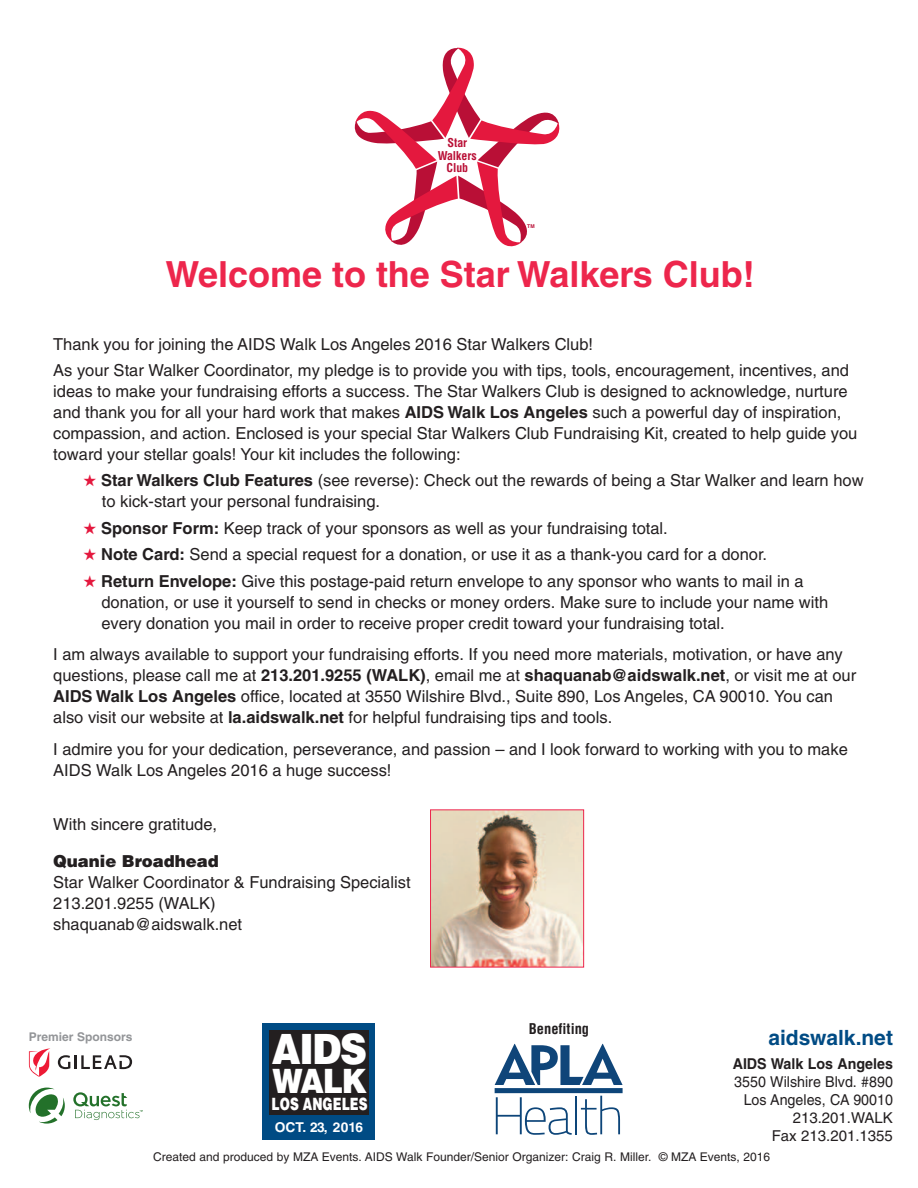
<style>
.page{position:relative;width:918px;height:1188px;background:#fff}
.page>*{position:absolute;margin:0;border:0;box-sizing:border-box;transform-origin:0 0}
.t1{font:900 41.7px "Helvetica";color:#fff;scale:.89 1}
.t2{font:700 36px "Helvetica";color:#ed264c}
.t3{font:900 33.6px "Helvetica";color:#fff;scale:.9 1}
.t4{font:700 21px "Helvetica";color:#004b84}
.t5{font:900 16.95px "Helvetica";color:#fff;scale:.72 1}
.t6{font:16.5px/21px "Helvetica";color:#231f20}
.t7{font:900 16.5px "Helvetica";color:#231f20}
.t8{font:15px/18px "Helvetica";color:#231f20;text-align:right;scale:.95 1}
.t9{font:700 15px "Helvetica";color:#231f20;scale:.95 1}
.t10{font:700 condensed 14.55px "Helvetica";color:#231f20}
.t11{font:700 13.5px "Helvetica";color:#fff}
.t12{font:12px "Helvetica";color:#231f20}
.t13{font:700 12px "Helvetica";color:#939598}
.t14{font:700 condensed 11.85px/12.6px "Helvetica";color:#b90f36;text-align:center}
.t15{font:700 5.25px "Helvetica";color:#b90f36}
.s1{font-weight:700}
.s2{color:#e4183e}
</style>
<div class="page">
<svg style="left:355px;top:48px;width:204px;height:198px"></svg>
<img style="left:432px;top:811px;width:150px;height:155px">
<div style="left:430px;top:809px;width:154px;height:159px;border:1px solid #ed264c"></div>
<svg style="left:495px;top:1044px;width:128px;height:91px"></svg>
<svg style="left:29px;top:1088px;width:114px;height:36px"></svg>
<svg style="left:58px;top:1055px;width:12px;height:14px"></svg>
<hr style="left:74px;top:1055px;width:3px;height:14px;background:#231f20">
<svg style="left:81px;top:1055px;width:51px;height:14px"></svg>
<svg style="left:29px;top:1048px;width:21px;height:29px"></svg>
<div style="left:263px;top:1023px;width:112px;height:117px;background:#004b84"></div>
<div style="left:269px;top:1030px;width:100px;height:85px;background:#231f20"></div>
<p class="t14" style="left:438px;top:136px;width:40px">Star<br>Walkers<br>Club</p>
<p class="t15" style="left:527px;top:224px;width:9px">TM</p>
<h2 class="t2" style="left:166px;top:261px;width:591px">Welcome to the Star Walkers Club!</h2>
<p class="t6" style="left:53px;top:332px;width:797px;line-height:26.4px">Thank you for joining the AIDS Walk Los Angeles 2016 Star Walkers Club!<br>As your Star Walker Coordinator, my pledge is to provide you with tips, tools, encouragement, incentives, and</p>
<p class="t6" style="left:53px;top:382px;width:806px">ideas to make your fundraising efforts a success. The Star Walkers Club is designed to acknowledge, nurture and thank you for all your hard work that makes <span class="s1">AIDS Walk Los Angeles</span> such a powerful day of inspiration, compassion, and action. Enclosed is your special Star Walkers Club Fundraising Kit, created to help guide you toward your stellar goals! Your kit includes the following:</p>
<p class="t6" style="left:102px;top:472px;width:763px;text-indent:-19px"><span class="s2">★</span> <span class="s1">Star Walkers Club Features</span> (see reverse): Check out the rewards of being a Star Walker and learn how to kick-start your personal fundraising.</p>
<p class="t6" style="left:83px;top:519px;width:586px"><span class="s2">★</span> <span class="s1">Sponsor Form:</span> Keep track of your sponsors as well as your fundraising total.</p>
<p class="t6" style="left:83px;top:545px;width:686px"><span class="s2">★</span> <span class="s1">Note Card:</span> Send a special request for a donation, or use it as a thank-you card for a donor.</p>
<p class="t6" style="left:101px;top:572px;width:728px;text-indent:-18px"><span class="s2">★</span> <span class="s1">Return Envelope:</span> Give this postage-paid return envelope to any sponsor who wants to mail in a donation, or use it yourself to send in checks or money orders. Make sure to include your name with every donation you mail in order to receive proper credit toward your fundraising total.</p>
<p class="t6" style="left:53px;top:646px;width:804px">I am always available to support your fundraising efforts. If you need more materials, motivation, or have any questions, please call me at <span class="s1">213.201.9255 (WALK)</span>, email me at <span class="s1">shaquanab@aidswalk.net</span>, or visit me at our <span class="s1">AIDS Walk Los Angeles</span> office, located at 3550 Wilshire Blvd., Suite 890, Los Angeles, CA 90010. You can also visit our website at <span class="s1">la.aidswalk.net</span> for helpful fundraising tips and tools.</p>
<p class="t6" style="left:53px;top:740px;width:796px">I admire you for your dedication, perseverance, and passion – and I look forward to working with you to make<br>AIDS Walk Los Angeles 2016 a huge success!</p>
<p class="t6" style="left:53px;top:815px;width:165px">With sincere gratitude,</p>
<p class="t7" style="left:53px;top:851px;width:167px">Quanie Broadhead</p>
<p class="t6" style="left:53px;top:873px;width:359px">Star Walker Coordinator &amp; Fundraising Specialist<br>213.201.9255 (WALK)<br>shaquanab@aidswalk.net</p>
<p class="t13" style="left:29px;top:1033px;width:105px">Premier Sponsors</p>
<h1 class="t1" style="left:272px;top:1025px;width:109px">AIDS</h1>
<h3 class="t3" style="left:272px;top:1062px;width:106px">WALK</h3>
<p class="t5" style="left:272px;top:1095px;width:135px">LOS ANGELES</p>
<p class="t11" style="left:275px;top:1122px;width:90px">OCT. 23, 2016</p>
<p class="t10" style="left:529px;top:1020px;width:62px">Benefiting</p>
<p class="t4" style="left:768px;top:1030px;width:126px">aidswalk.net</p>
<p class="t9" style="left:733px;top:1058px;width:170px">AIDS Walk Los Angeles</p>
<p class="t8" style="left:734px;top:1074px;width:169px">3550 Wilshire Blvd. #890<br>Los Angeles, CA 90010<br>213.201.WALK<br>Fax 213.201.1355</p>
<p class="t12" style="left:153px;top:1152px;width:619px">Created and produced by MZA Events. AIDS Walk Founder/Senior Organizer: Craig R. Miller. © MZA Events, 2016</p>
</div>
